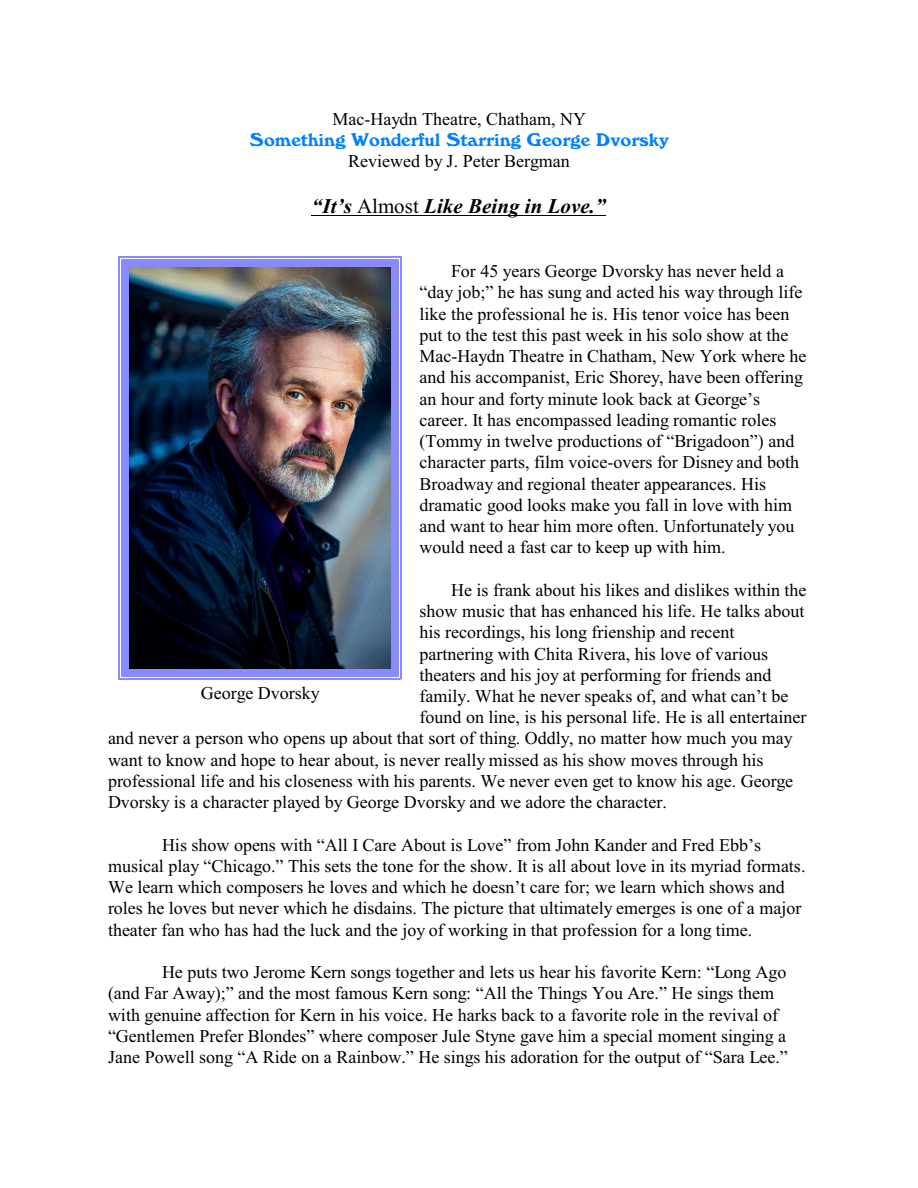
<style>
.page{position:relative;width:918px;height:1188px;background:#fff}
.page>*{position:absolute;margin:0;border:0;box-sizing:border-box;transform-origin:0 0}
.t1{font:italic 700 21px "Times New Roman";color:#000}
.t2{font:18px/21.3px "Times New Roman";color:#000}
.t3{font:18px "Windsor BT";color:#0080ff}
.s1{font-weight:400;font-style:normal}
</style>
<div class="page">
<img style="left:129px;top:266px;width:262px;height:404px">
<div style="left:121px;top:259px;width:7px;height:417px;background:#8a8aff"></div>
<div style="left:391px;top:259px;width:7px;height:417px;background:#8a8aff"></div>
<div style="left:121px;top:259px;width:277px;height:7px;background:#8a8aff"></div>
<div style="left:121px;top:670px;width:277px;height:7px;background:#8a8aff"></div>
<hr style="left:118px;top:256px;width:2px;height:423px;background:#8a8aff">
<hr style="left:400px;top:256px;width:1px;height:423px;background:#8a8aff">
<hr style="left:118px;top:256px;width:283px;height:2px;background:#8a8aff">
<hr style="left:118px;top:678px;width:283px;height:2px;background:#8a8aff">
<hr style="left:312px;top:215px;width:294px;height:1px;background:#000">
<p class="t2" style="left:332px;top:110px;width:255px">Mac-Haydn Theatre, Chatham, NY</p>
<p class="t3" style="left:250px;top:132px;width:421px">Something Wonderful Starring George Dvorsky</p>
<p class="t2" style="left:348px;top:152px;width:223px">Reviewed by J. Peter Bergman</p>
<p class="t1" style="left:312px;top:199px;width:295px">“It’s <span class="s1">Almost</span> Like Being in Love.”</p>
<p class="t2" style="left:420px;top:262px;width:389px;text-indent:32px">For 45 years George Dvorsky has never held a “day job;” he has sung and acted his way through life like the professional he is. His tenor voice has been put to the test this past week in his solo show at the Mac-Haydn Theatre in Chatham, New York where he and his accompanist, Eric Shorey, have been offering an hour and forty minute look back at George’s career. It has encompassed leading romantic roles (Tommy in twelve productions of “Brigadoon”) and character parts, film voice-overs for Disney and both Broadway and regional theater appearances. His dramatic good looks make you fall in love with him and want to hear him more often. Unfortunately you would need a fast car to keep up with him.</p>
<p class="t2" style="left:451px;top:581px;width:357px">He is frank about his likes and dislikes within the</p>
<p class="t2" style="left:420px;top:602px;width:386px">show music that has enhanced his life. He talks about</p>
<p class="t2" style="left:420px;top:623px;width:317px">his recordings, his long frienship and recent</p>
<p class="t2" style="left:420px;top:645px;width:350px">partnering with Chita Rivera, his love of various</p>
<p class="t2" style="left:420px;top:666px;width:353px">theaters and his joy at performing for friends and</p>
<p class="t2" style="left:420px;top:687px;width:370px">family. What he never speaks of, and what can’t be</p>
<p class="t2" style="left:420px;top:708px;width:388px">found on line, is his personal life. He is all entertainer</p>
<p class="t2" style="left:108px;top:730px;width:686px">and never a person who opens up about that sort of thing. Oddly, no matter how much you may</p>
<p class="t2" style="left:108px;top:751px;width:657px">want to know and hope to hear about, is never really missed as his show moves through his</p>
<p class="t2" style="left:108px;top:772px;width:687px">professional life and his closeness with his parents. We never even get to know his age. George</p>
<p class="t2" style="left:108px;top:793px;width:561px">Dvorsky is a character played by George Dvorsky and we adore the character.</p>
<p class="t2" style="left:108px;top:836px;width:699px;text-indent:54px">His show opens with “All I Care About is Love” from John Kander and Fred Ebb’s musical play “Chicago.” This sets the tone for the show. It is all about love in its myriad formats.<br>We learn which composers he loves and which he doesn’t care for; we learn which shows and roles he loves but never which he disdains. The picture that ultimately emerges is one of a major theater fan who has had the luck and the joy of working in that profession for a long time.</p>
<p class="t2" style="left:108px;top:963px;width:681px;text-indent:54px">He puts two Jerome Kern songs together and lets us hear his favorite Kern: “Long Ago (and Far Away);” and the most famous Kern song: “All the Things You Are.” He sings them with genuine affection for Kern in his voice. He harks back to a favorite role in the revival of “Gentlemen Prefer Blondes” where composer Jule Styne gave him a special moment singing a Jane Powell song “A Ride on a Rainbow.” He sings his adoration for the output of “Sara Lee.”</p>
<p class="t2" style="left:201px;top:684px;width:121px">George Dvorsky</p>
</div>
